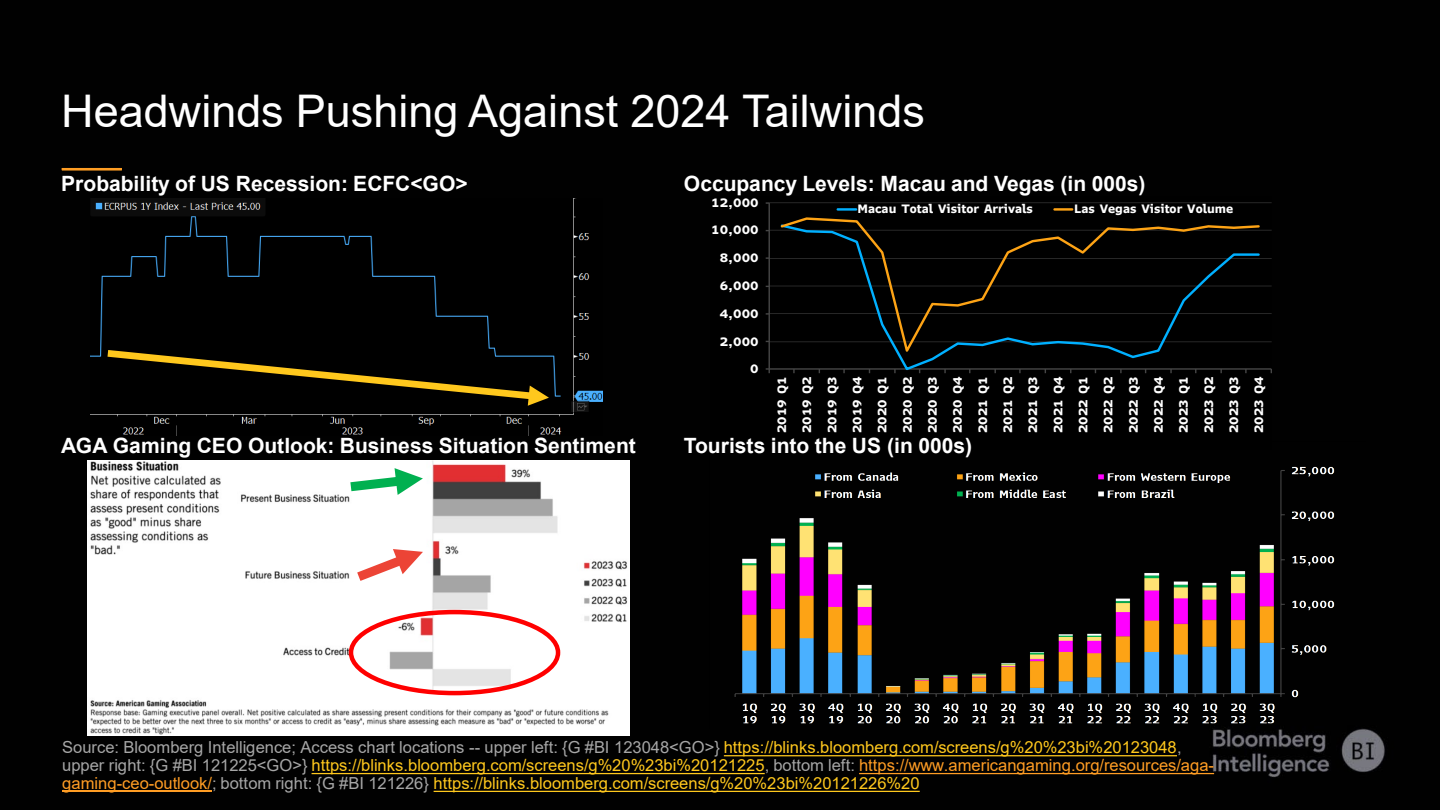
<style>
.page{position:relative;width:1440px;height:810px;background:#010101}
.page>*{position:absolute;margin:0;border:0;box-sizing:border-box;transform-origin:0 0}
.t1{font:45px "Arial";color:#fff}
.t2{font:700 21px "Arial";color:#fff}
.t3{font:16.5px/17.9px "Arial";color:#ffc81d}
.t4{font:700 11.25px "Bloomberg Prop Unicode N";color:#fff}
.s1{color:#a6a6a6}
.s2{color:#ff9d24}
</style>
<div class="page">
<hr style="left:62px;top:168px;width:60px;height:2px;background:#ff9e24">
<img style="left:709px;top:441px;width:656px;height:288px">
<div style="left:710px;top:196px;width:561px;height:253px;background:#000"></div>
<hr style="left:769px;top:341px;width:502px;height:1px;background:#282828">
<hr style="left:769px;top:313px;width:502px;height:1px;background:#282828">
<hr style="left:769px;top:286px;width:502px;height:1px;background:#282828">
<hr style="left:769px;top:258px;width:502px;height:1px;background:#282828">
<hr style="left:769px;top:230px;width:502px;height:1px;background:#282828">
<hr style="left:769px;top:202px;width:502px;height:1px;background:#282828">
<hr style="left:768px;top:203px;width:2px;height:166px;background:#464646">
<hr style="left:769px;top:368px;width:502px;height:2px;background:#464646">
<svg style="left:779px;top:357px;width:482px;height:15px"></svg>
<svg style="left:779px;top:217px;width:482px;height:140px"></svg>
<hr style="left:838px;top:208px;width:18px;height:3px;background:#00b0ff">
<hr style="left:1054px;top:208px;width:18px;height:3px;background:#fda315">
<svg style="left:724px;top:755px;width:453px;height:1px"></svg>
<svg style="left:311px;top:773px;width:454px;height:1px"></svg>
<svg style="left:859px;top:773px;width:355px;height:1px"></svg>
<hr style="left:62px;top:791px;width:150px;height:1px;background:#ff9d24">
<svg style="left:434px;top:791px;width:486px;height:1px"></svg>
<img style="left:87px;top:461px;width:543px;height:275px">
<div style="left:349px;top:610px;width:211px;height:85px;border:4px solid #f00;border-radius:50%"></div>
<svg style="left:347px;top:548px;width:76px;height:40px"></svg>
<svg style="left:341px;top:468px;width:82px;height:29px"></svg>
<img style="left:90px;top:198px;width:513px;height:238px">
<svg style="left:100px;top:346px;width:449px;height:60px"></svg>
<p class="t1" style="left:61px;top:80px;width:865px">Headwinds Pushing Against 2024 Tailwinds</p>
<p class="t2" style="left:61px;top:169px;width:408px">Probability of US Recession: ECFC&lt;GO&gt;</p>
<p class="t2" style="left:684px;top:169px;width:463px">Occupancy Levels: Macau and Vegas (in 000s)</p>
<p class="t4" style="left:711px;top:195px;width:49px">12,000</p>
<p class="t4" style="left:711px;top:223px;width:49px">10,000</p>
<p class="t4" style="left:720px;top:251px;width:40px">8,000</p>
<p class="t4" style="left:720px;top:278px;width:40px">6,000</p>
<p class="t4" style="left:720px;top:306px;width:40px">4,000</p>
<p class="t4" style="left:720px;top:334px;width:40px">2,000</p>
<p class="t4" style="left:750px;top:362px;width:10px">0</p>
<p class="t4" style="left:857px;top:202px;width:177px">Macau Total Visitor Arrivals</p>
<p class="t4" style="left:1074px;top:202px;width:160px">Las Vegas Visitor Volume</p>
<p class="t4" style="left:774px;top:433px;width:58px;rotate:-90deg">2019 Q1</p>
<p class="t4" style="left:800px;top:433px;width:58px;rotate:-90deg">2019 Q2</p>
<p class="t4" style="left:825px;top:433px;width:58px;rotate:-90deg">2019 Q3</p>
<p class="t4" style="left:850px;top:433px;width:58px;rotate:-90deg">2019 Q4</p>
<p class="t4" style="left:875px;top:433px;width:58px;rotate:-90deg">2020 Q1</p>
<p class="t4" style="left:900px;top:433px;width:58px;rotate:-90deg">2020 Q2</p>
<p class="t4" style="left:925px;top:433px;width:58px;rotate:-90deg">2020 Q3</p>
<p class="t4" style="left:950px;top:433px;width:58px;rotate:-90deg">2020 Q4</p>
<p class="t4" style="left:975px;top:433px;width:58px;rotate:-90deg">2021 Q1</p>
<p class="t4" style="left:1000px;top:433px;width:58px;rotate:-90deg">2021 Q2</p>
<p class="t4" style="left:1025px;top:433px;width:58px;rotate:-90deg">2021 Q3</p>
<p class="t4" style="left:1051px;top:433px;width:58px;rotate:-90deg">2021 Q4</p>
<p class="t4" style="left:1076px;top:433px;width:58px;rotate:-90deg">2022 Q1</p>
<p class="t4" style="left:1101px;top:433px;width:58px;rotate:-90deg">2022 Q2</p>
<p class="t4" style="left:1126px;top:433px;width:58px;rotate:-90deg">2022 Q3</p>
<p class="t4" style="left:1151px;top:433px;width:58px;rotate:-90deg">2022 Q4</p>
<p class="t4" style="left:1176px;top:433px;width:58px;rotate:-90deg">2023 Q1</p>
<p class="t4" style="left:1201px;top:433px;width:58px;rotate:-90deg">2023 Q2</p>
<p class="t4" style="left:1226px;top:433px;width:58px;rotate:-90deg">2023 Q3</p>
<p class="t4" style="left:1251px;top:433px;width:58px;rotate:-90deg">2023 Q4</p>
<p class="t2" style="left:61px;top:431px;width:576px">AGA Gaming CEO Outlook: Business Situation Sentiment</p>
<p class="t2" style="left:684px;top:431px;width:290px">Tourists into the US (in 000s)</p>
<p class="t3" style="left:62px;top:738px;width:1153px"><span class="s1">Source: Bloomberg Intelligence; Access chart locations -- upper left: {G #BI 123048&lt;GO&gt;}</span> https://blinks.bloomberg.com/screens/g%20%23bi%20123048<span class="s1">, upper right: {G #BI 121225&lt;GO&gt;}</span> https://blinks.bloomberg.com/screens/g%20%23bi%20121225<span class="s1">, bottom left:</span> <span class="s2">https://www.americangaming.org/resources/aga&shy;gaming-ceo-outlook/</span><span class="s1">; bottom right: {G #BI 121226}</span> https://blinks.bloomberg.com/screens/g%20%23bi%20121226%20</p>
</div>
